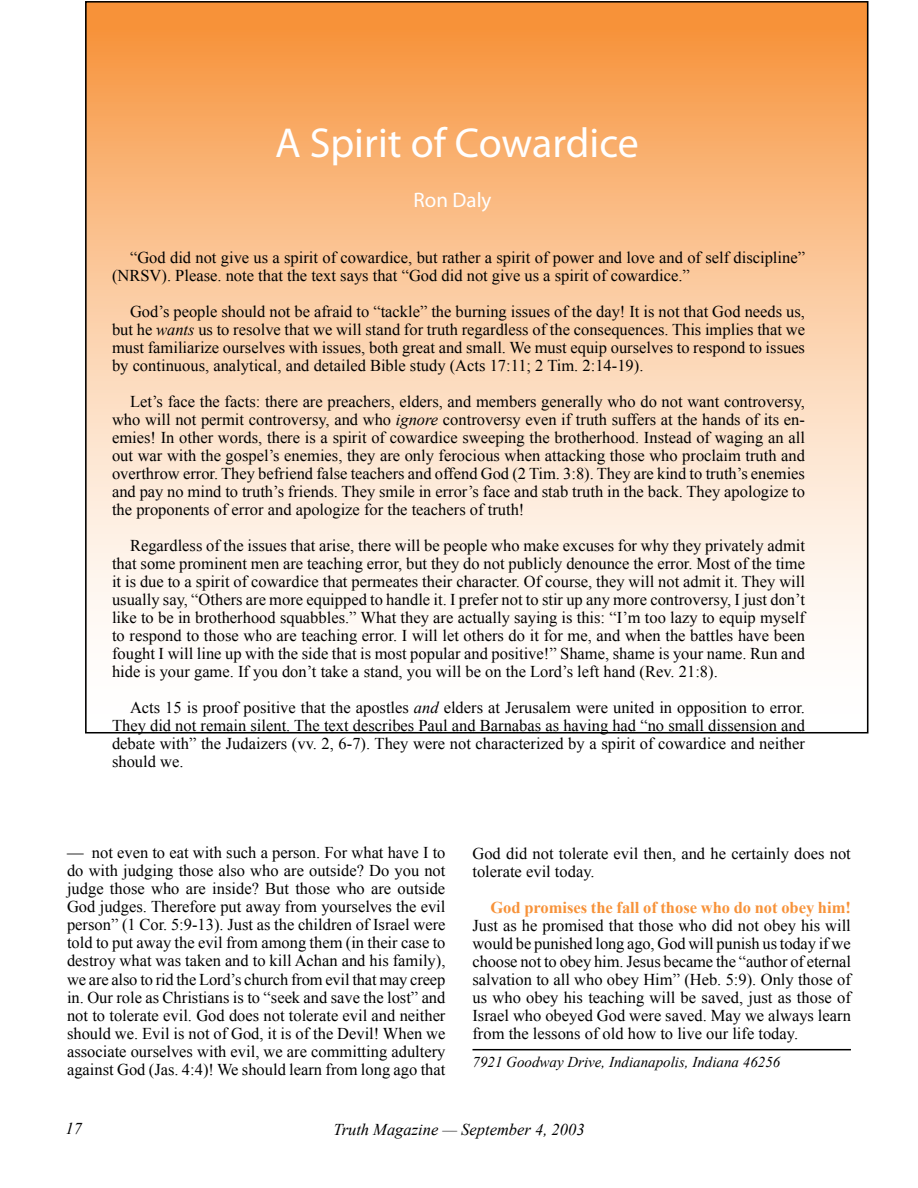
<style>
.page{position:relative;width:918px;height:1188px;background:#fff}
.page>*{position:absolute;margin:0;border:0;box-sizing:border-box;transform-origin:0 0}
.t1{font:42px "Myriad Pro";color:#fff}
.t2{font:21px "Myriad Pro";color:#fff}
.t3{font:16.5px/18px "Times New Roman";color:#000;text-align:justify}
.t4{font:700 16.5px "Times New Roman";color:#f79239}
.t5{font:italic 16.5px "Times New Roman";color:#000}
.t6{font:italic 15px "Times New Roman";color:#000}
.s1{font-style:italic}
</style>
<div class="page">
<svg style="left:88px;top:4px;width:777px;height:618px;background:#fbcba1"></svg>
<hr style="left:472px;top:1049px;width:379px;height:1px;background:#000">
<h1 class="t1" style="left:275px;top:117px;width:365px">A Spirit of Cowardice</h1>
<p class="t2" style="left:414px;top:187px;width:79px">Ron Daly</p>
<p class="t3" style="left:112px;top:248px;width:694px;text-indent:18px">“God did not give us a spirit of cowardice, but rather a spirit of power and love and of self discipline” (NRSV). Please. note that the text says that “God did not give us a spirit of cowardice.”</p>
<p class="t3" style="left:112px;top:302px;width:695px;text-indent:18px">God’s people should not be afraid to “tackle” the burning issues of the day! It is not that God needs us, but he <span class="s1">wants</span> us to resolve that we will stand for truth regardless of the consequences. This implies that we must familiarize ourselves with issues, both great and small. We must equip ourselves to respond to issues by continuous, analytical, and detailed Bible study (Acts 17:11; 2 Tim. 2:14-19).</p>
<p class="t3" style="left:112px;top:392px;width:695px;text-indent:18px">Let’s face the facts: there are preachers, elders, and members generally who do not want controversy, who will not permit controversy, and who <span class="s1">ignore</span> controversy even if truth suffers at the hands of its en&shy;emies! In other words, there is a spirit of cowardice sweeping the brotherhood. Instead of waging an all out war with the gospel’s enemies, they are only ferocious when attacking those who proclaim truth and overthrow error. They befriend false teachers and offend God (2 Tim. 3:8). They are kind to truth’s enemies and pay no mind to truth’s friends. They smile in error’s face and stab truth in the back. They apologize to the proponents of error and apologize for the teachers of truth!</p>
<p class="t3" style="left:112px;top:536px;width:695px;text-indent:18px">Regardless of the issues that arise, there will be people who make excuses for why they privately admit that some prominent men are teaching error, but they do not publicly denounce the error. Most of the time it is due to a spirit of cowardice that permeates their character. Of course, they will not admit it. They will usually say, “Others are more equipped to handle it. I prefer not to stir up any more controversy, I just don’t like to be in brotherhood squabbles.” What they are actually saying is this: “I’m too lazy to equip myself to respond to those who are teaching error. I will let others do it for me, and when the battles have been fought I will line up with the side that is most popular and positive!” Shame, shame is your name. Run and hide is your game. If you don’t take a stand, you will be on the Lord’s left hand (Rev. 21:8).</p>
<p class="t3" style="left:112px;top:698px;width:695px;text-indent:18px">Acts 15 is proof positive that the apostles <span class="s1">and</span> elders at Jerusalem were united in opposition to error.<br>They did not remain silent. The text describes Paul and Barnabas as having had “no small dissension and debate with” the Judaizers (vv. 2, 6-7). They were not characterized by a spirit of cowardice and neither should we.</p>
<p class="t3" style="left:67px;top:844px;width:380px">— not even to eat with such a person. For what have I to do with judging those also who are outside? Do you not judge those who are inside? But those who are outside God judges. Therefore put away from yourselves the evil person” (1 Cor. 5:9-13). Just as the children of Israel were told to put away the evil from among them (in their case to destroy what was taken and to kill Achan and his family), we are also to rid the Lord’s church from evil that may creep in. Our role as Christians is to “seek and save the lost” and not to tolerate evil. God does not tolerate evil and neither should we. Evil is not of God, it is of the Devil! When we associate ourselves with evil, we are committing adultery against God (Jas. 4:4)! We should learn from long ago that</p>
<p class="t3" style="left:472px;top:844px;width:380px">God did not tolerate evil then, and he certainly does not tolerate evil today.</p>
<p class="t4" style="left:490px;top:896px;width:362px">God promises the fall of those who do not obey him!</p>
<p class="t3" style="left:472px;top:916px;width:380px">Just as he promised that those who did not obey his will would be punished long ago, God will punish us today if we choose not to obey him. Jesus became the “author of eternal salvation to all who obey Him” (Heb. 5:9). Only those of us who obey his teaching will be saved, just as those of Israel who obeyed God were saved. May we always learn from the lessons of old how to live our life today.</p>
<p class="t6" style="left:472px;top:1052px;width:309px">7921 Goodway Drive, Indianapolis, Indiana 46256</p>
<p class="t5" style="left:66px;top:1117px;width:18px">17</p>
<p class="t5" style="left:333px;top:1118px;width:253px">Truth Magazine — September 4, 2003</p>
</div>
